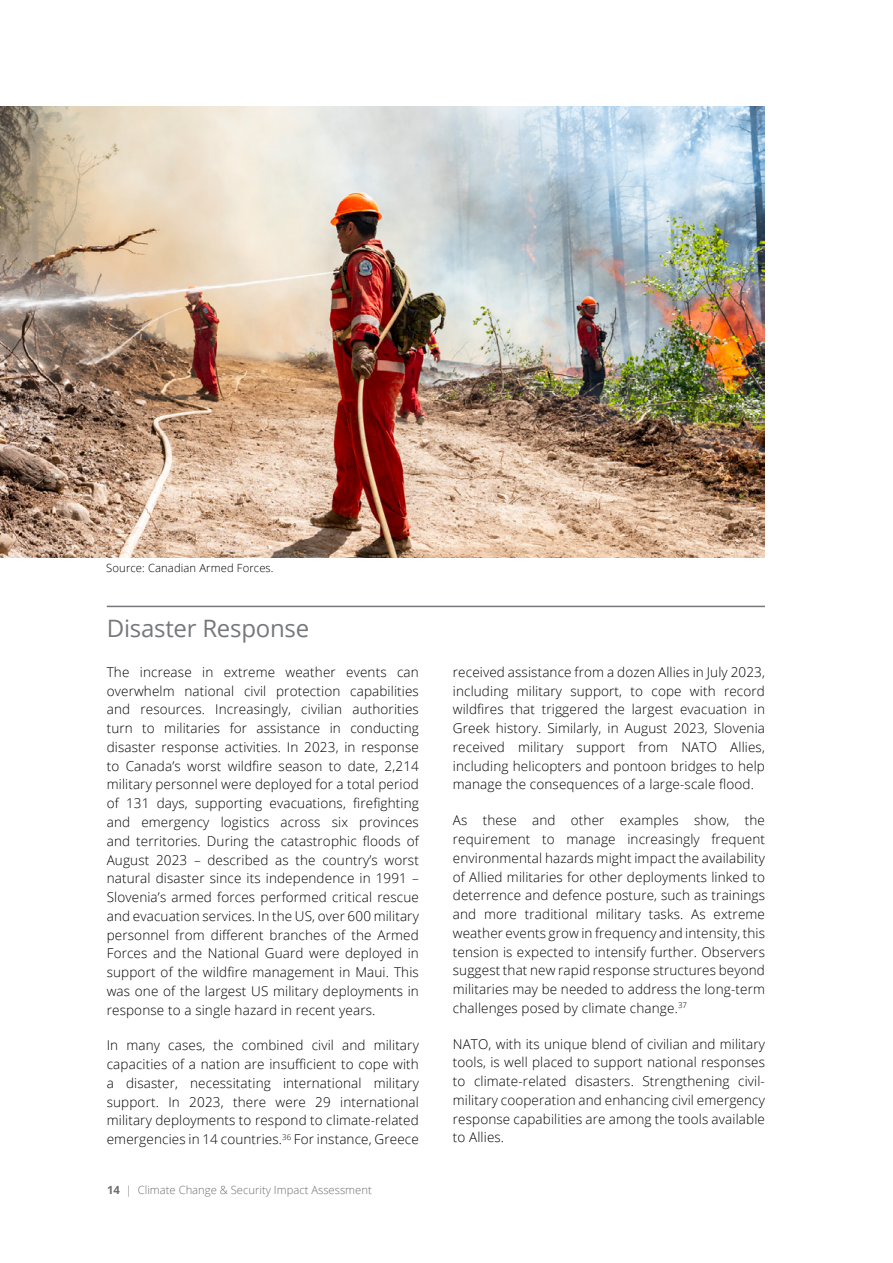
<style>
.page{position:relative;width:893px;height:1263px;background:#fff}
.page>*{position:absolute;margin:0;border:0;box-sizing:border-box;transform-origin:0 0}
.t1{font:24px "Open Sans";letter-spacing:-.01em;color:#77787b}
.t2{font:300 13.5px/18.8px "Open Sans";letter-spacing:.01em;color:#000;text-align:justify}
.t3{font:300 11.25px "Open Sans";color:#6d6e71}
.t4{font:300 11.25px "Open Sans";letter-spacing:.01em;color:#000}
.s1{font-weight:700}
</style>
<div class="page">
<hr style="left:892px;top:0;width:1px;height:1263px;background:#e0e1e2">
<hr style="left:107px;top:606px;width:658px;height:1px;background:#77787b">
<img style="left:0;top:106px;width:765px;height:452px">
<p class="t4" style="left:106px;top:561px;width:169px">Source: Canadian Armed Forces.</p>
<h1 class="t1" style="left:107px;top:612px;width:204px">Disaster Response</h1>
<p class="t2" style="left:107px;top:662px;width:314px">The increase in extreme weather events can overwhelm national civil protection capabilities and resources. Increasingly, civilian authorities turn to militaries for assistance in conducting disaster response activities. In 2023, in response to Canada’s worst wildfire season to date, 2,214 military personnel were deployed for a total period of 131 days, supporting evacuations, firefighting and emergency logistics across six provinces and territories. During the catastrophic floods of August 2023 – described as the country’s worst natural disaster since its independence in 1991 – Slovenia’s armed forces performed critical rescue and evacuation services. In the US, over 600 military personnel from different branches of the Armed Forces and the National Guard were deployed in support of the wildfire management in Maui. This was one of the largest US military deployments in response to a single hazard in recent years.</p>
<p class="t2" style="left:107px;top:1036px;width:314px">In many cases, the combined civil and military capacities of a nation are insufficient to cope with a disaster, necessitating international military support. In 2023, there were 29 international military deployments to respond to climate-related emergencies in 14 countries.<sup>36</sup> For instance, Greece</p>
<p class="t3" style="left:107px;top:1182px;width:266px"><span class="s1">14</span> | Climate Change &amp; Security Impact Assessment</p>
<p class="t2" style="left:453px;top:662px;width:314px">received assistance from a dozen Allies in July 2023, including military support, to cope with record wildfires that triggered the largest evacuation in Greek history. Similarly, in August 2023, Slovenia received military support from NATO Allies, including helicopters and pontoon bridges to help manage the consequences of a large-scale flood.</p>
<p class="t2" style="left:453px;top:811px;width:314px">As these and other examples show, the requirement to manage increasingly frequent environmental hazards might impact the availability of Allied militaries for other deployments linked to deterrence and defence posture, such as trainings and more traditional military tasks. As extreme weather events grow in frequency and intensity, this tension is expected to intensify further. Observers suggest that new rapid response structures beyond militaries may be needed to address the long-term challenges posed by climate change.<sup>37</sup></p>
<p class="t2" style="left:453px;top:1034px;width:314px">NATO, with its unique blend of civilian and military tools, is well placed to support national responses to climate-related disasters. Strengthening civil&shy;military cooperation and enhancing civil emergency response capabilities are among the tools available to Allies.</p>
</div>
